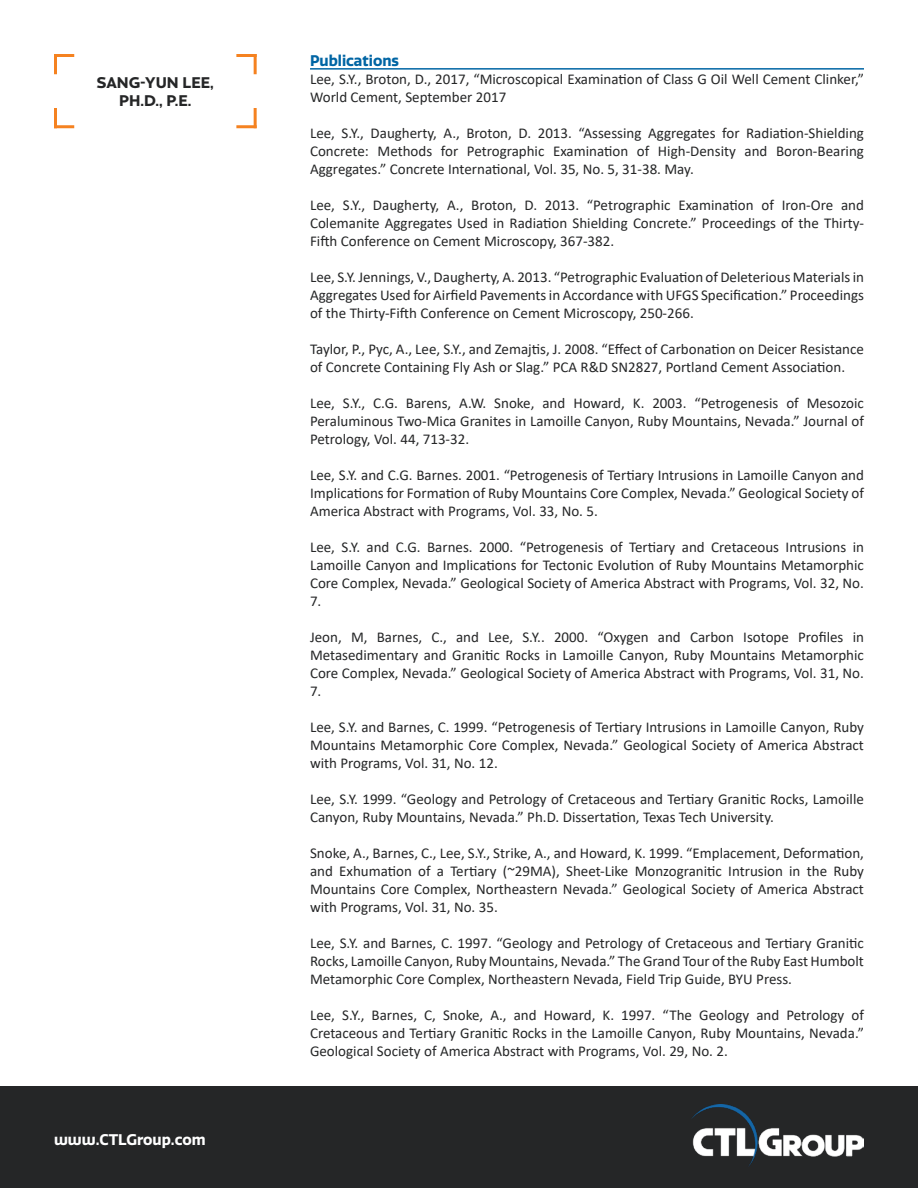
<style>
.page{position:relative;width:918px;height:1188px;background:#fff}
.page>*{position:absolute;margin:0;border:0;box-sizing:border-box;transform-origin:0 0}
.t1{font:15px/18px "Calibri";color:#252627;text-align:justify}
.t2{font:700 15px/18px "Cresta";color:#252627;text-align:center}
.t3{font:700 15px "Quatro";color:#fff}
.t4{font:700 15px "Quatro";color:#0065a4}
</style>
<div class="page">
<div style="left:0;top:1086px;width:918px;height:102px;background:#252627"></div>
<img style="left:692px;top:1105px;width:172px;height:61px">
<hr style="left:310px;top:68px;width:554px;height:2px;background:#0065a4">
<hr style="left:54px;top:54px;width:3px;height:20px;background:#f58220">
<hr style="left:54px;top:54px;width:20px;height:3px;background:#f58220">
<hr style="left:236px;top:54px;width:21px;height:3px;background:#f58220">
<hr style="left:254px;top:54px;width:3px;height:20px;background:#f58220">
<hr style="left:54px;top:125px;width:20px;height:3px;background:#f58220">
<hr style="left:54px;top:108px;width:3px;height:20px;background:#f58220">
<hr style="left:254px;top:108px;width:3px;height:20px;background:#f58220">
<hr style="left:236px;top:125px;width:21px;height:3px;background:#f58220">
<p class="t2" style="left:97px;top:72px;width:119px">SANG-YUN LEE,<br>PH.D., P.E.</p>
<p class="t3" style="left:54px;top:1130px;width:153px">www.CTLGroup.com</p>
<p class="t4" style="left:310px;top:51px;width:90px">Publications</p>
<p class="t1" style="left:310px;top:69px;width:555px">Lee, S.Y., Broton, D., 2017, “Microscopical Examination of Class G Oil Well Cement Clinker,”<br>World Cement, September 2017</p>
<p class="t1" style="left:310px;top:123px;width:555px">Lee, S.Y., Daugherty, A., Broton, D. 2013. “Assessing Aggregates for Radiation-Shielding Concrete: Methods for Petrographic Examination of High-Density and Boron-Bearing Aggregates.” Concrete International, Vol. 35, No. 5, 31-38. May.</p>
<p class="t1" style="left:310px;top:195px;width:555px">Lee, S.Y., Daugherty, A., Broton, D. 2013. “Petrographic Examination of Iron-Ore and Colemanite Aggregates Used in Radiation Shielding Concrete.” Proceedings of the Thirty-Fifth Conference on Cement Microscopy, 367-382.</p>
<p class="t1" style="left:310px;top:267px;width:555px">Lee, S.Y. Jennings, V., Daugherty, A. 2013. “Petrographic Evaluation of Deleterious Materials in Aggregates Used for Airfield Pavements in Accordance with UFGS Specification.” Proceedings of the Thirty-Fifth Conference on Cement Microscopy, 250-266.</p>
<p class="t1" style="left:310px;top:339px;width:555px">Taylor, P., Pyc, A., Lee, S.Y., and Zemajtis, J. 2008. “Effect of Carbonation on Deicer Resistance of Concrete Containing Fly Ash or Slag.” PCA R&amp;D SN2827, Portland Cement Association.</p>
<p class="t1" style="left:310px;top:393px;width:555px">Lee, S.Y., C.G. Barens, A.W. Snoke, and Howard, K. 2003. “Petrogenesis of Mesozoic Peraluminous Two-Mica Granites in Lamoille Canyon, Ruby Mountains, Nevada.” Journal of Petrology, Vol. 44, 713-32.</p>
<p class="t1" style="left:310px;top:465px;width:555px">Lee, S.Y. and C.G. Barnes. 2001. “Petrogenesis of Tertiary Intrusions in Lamoille Canyon and Implications for Formation of Ruby Mountains Core Complex, Nevada.” Geological Society of America Abstract with Programs, Vol. 33, No. 5.</p>
<p class="t1" style="left:310px;top:537px;width:555px">Lee, S.Y. and C.G. Barnes. 2000. “Petrogenesis of Tertiary and Cretaceous Intrusions in Lamoille Canyon and Implications for Tectonic Evolution of Ruby Mountains Metamorphic Core Complex, Nevada.” Geological Society of America Abstract with Programs, Vol. 32, No.<br>7.</p>
<p class="t1" style="left:310px;top:627px;width:555px">Jeon, M, Barnes, C., and Lee, S.Y.. 2000. “Oxygen and Carbon Isotope Profiles in Metasedimentary and Granitic Rocks in Lamoille Canyon, Ruby Mountains Metamorphic Core Complex, Nevada.” Geological Society of America Abstract with Programs, Vol. 31, No.<br>7.</p>
<p class="t1" style="left:310px;top:717px;width:555px">Lee, S.Y. and Barnes, C. 1999. “Petrogenesis of Tertiary Intrusions in Lamoille Canyon, Ruby Mountains Metamorphic Core Complex, Nevada.” Geological Society of America Abstract with Programs, Vol. 31, No. 12.</p>
<p class="t1" style="left:310px;top:789px;width:555px">Lee, S.Y. 1999. “Geology and Petrology of Cretaceous and Tertiary Granitic Rocks, Lamoille<br>Canyon, Ruby Mountains, Nevada.” Ph.D. Dissertation, Texas Tech University.</p>
<p class="t1" style="left:310px;top:843px;width:555px">Snoke, A., Barnes, C., Lee, S.Y., Strike, A., and Howard, K. 1999. “Emplacement, Deformation, and Exhumation of a Tertiary (~29MA), Sheet-Like Monzogranitic Intrusion in the Ruby Mountains Core Complex, Northeastern Nevada.” Geological Society of America Abstract with Programs, Vol. 31, No. 35.</p>
<p class="t1" style="left:310px;top:933px;width:555px">Lee, S.Y. and Barnes, C. 1997. “Geology and Petrology of Cretaceous and Tertiary Granitic Rocks, Lamoille Canyon, Ruby Mountains, Nevada.” The Grand Tour of the Ruby East Humbolt Metamorphic Core Complex, Northeastern Nevada, Field Trip Guide, BYU Press.</p>
<p class="t1" style="left:310px;top:1005px;width:555px">Lee, S.Y., Barnes, C, Snoke, A., and Howard, K. 1997. “The Geology and Petrology of Cretaceous and Tertiary Granitic Rocks in the Lamoille Canyon, Ruby Mountains, Nevada.” Geological Society of America Abstract with Programs, Vol. 29, No. 2.</p>
</div>
